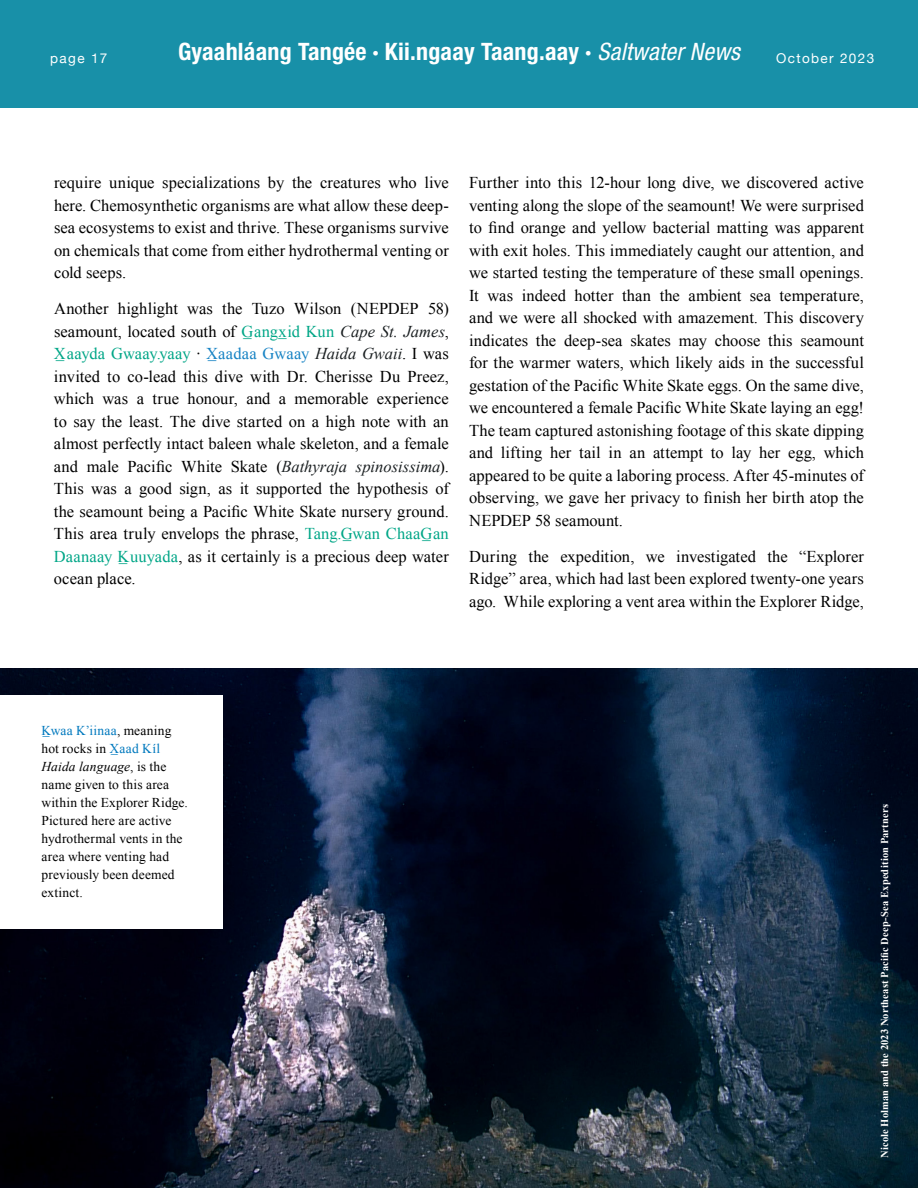
<style>
.page{position:relative;width:918px;height:1188px;background:#fff}
.page>*{position:absolute;margin:0;border:0;box-sizing:border-box;transform-origin:0 0}
.t1{font:700 condensed 24px "Helvetica Neue LT Std";letter-spacing:.01em;color:#fff}
.t2{font:16.5px/22.5px "Times New Roman";color:#000;text-align:justify}
.t3{font:13.5px/18px "Times New Roman";letter-spacing:.015em;color:#000}
.t4{font:13.5px "Helvetica Neue";letter-spacing:.1em;color:#fff}
.t5{font:700 10.5px "Times New Roman";letter-spacing:.015em;color:#fff}
.s1{font-weight:400;font-style:italic}
.s2{color:#00a687}
.s3{font-style:italic;color:#1a1f21}
.s4{color:#1783c4}
.s5{color:#0079be}
.s6{font-style:italic}
</style>
<div class="page">
<div style="left:0;top:0;width:918px;height:108px;background:#1890a8"></div>
<img style="left:0;top:669px;width:918px;height:519px">
<div style="left:0;top:695px;width:222px;height:233px;background:#fff"></div>
<p class="t4" style="left:50px;top:48px;width:59px">page 17</p>
<h1 class="t1" style="left:178px;top:37px;width:563px">Gyaahláang Tangée · Kii.ngaay Taang.aay · <span class="s1">Saltwater News</span></h1>
<p class="t4" style="left:776px;top:48px;width:99px">October 2023</p>
<p class="t2" style="left:54px;top:171px;width:396px">require unique specializations by the creatures who live here. Chemosynthetic organisms are what allow these deep&shy;sea ecosystems to exist and thrive. These organisms survive on chemicals that come from either hydrothermal venting or cold seeps.</p>
<p class="t2" style="left:54px;top:297px;width:396px">Another highlight was the Tuzo Wilson (NEPDEP 58) seamount, located south of <span class="s2">G̲angx̲id Kun</span> <span class="s3">Cape St. James</span>, <span class="s2">X̲aayda Gwaay.yaay</span> ∙ <span class="s4">X̲aadaa Gwaay</span> <span class="s3">Haida Gwaii</span>. I was invited to co-lead this dive with Dr. Cherisse Du Preez, which was a true honour, and a memorable experience to say the least. The dive started on a high note with an almost perfectly intact baleen whale skeleton, and a female and male Pacific White Skate (<span class="s3">Bathyraja spinosissima</span>).<br>This was a good sign, as it supported the hypothesis of the seamount being a Pacific White Skate nursery ground.<br>This area truly envelops the phrase, <span class="s2">Tang.G̲wan ChaaG̲an Daanaay K̲uuyada</span>, as it certainly is a precious deep water ocean place.</p>
<p class="t2" style="left:469px;top:171px;width:396px">Further into this 12-hour long dive, we discovered active venting along the slope of the seamount! We were surprised to find orange and yellow bacterial matting was apparent with exit holes. This immediately caught our attention, and we started testing the temperature of these small openings.<br>It was indeed hotter than the ambient sea temperature, and we were all shocked with amazement. This discovery indicates the deep-sea skates may choose this seamount for the warmer waters, which likely aids in the successful gestation of the Pacific White Skate eggs. On the same dive, we encountered a female Pacific White Skate laying an egg!<br>The team captured astonishing footage of this skate dipping and lifting her tail in an attempt to lay her egg, which appeared to be quite a laboring process. After 45-minutes of observing, we gave her privacy to finish her birth atop the NEPDEP 58 seamount.</p>
<p class="t2" style="left:469px;top:545px;width:396px">During the expedition, we investigated the “Explorer Ridge” area, which had last been explored twenty-one years ago. While exploring a vent area within the Explorer Ridge,</p>
<p class="t3" style="left:42px;top:721px;width:148px"><span class="s5">K̲waa K’iinaa</span>, meaning hot rocks in <span class="s5">X̲aad Kíl<br></span><span class="s6">Haida language</span>, is the name given to this area within the Explorer Ridge.<br>Pictured here are active hydrothermal vents in the area where venting had previously been deemed extinct.</p>
<p class="t5" style="left:877px;top:1158px;width:356px;rotate:-90deg">Nicole Holman and the 2023 Northeast Pacific Deep-Sea Expedition Partners</p>
</div>
